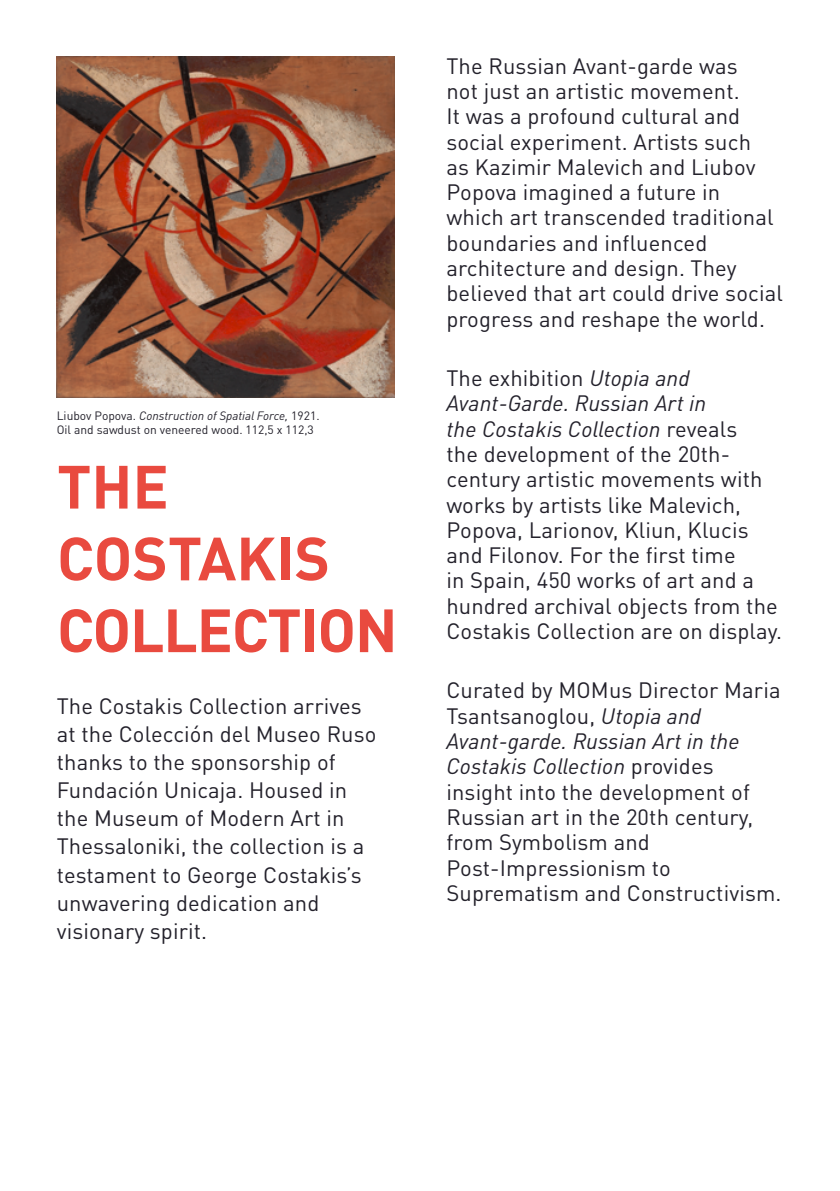
<style>
.page{position:relative;width:840px;height:1191px;background:#fff}
.page>*{position:absolute;margin:0;border:0;box-sizing:border-box;transform-origin:0 0}
.t1{font:700 60px/71.8px "DINOT";letter-spacing:-.02em;color:#e94a3f}
.t2{font:22px/25.2px "DINOT";letter-spacing:.005em;color:#23212b}
.t3{font:12px/13.8px "DINOT";color:#23212b}
.s1{font-style:italic}
</style>
<div class="page">
<img style="left:57px;top:57px;width:337px;height:340px">
<p class="t3" style="left:57px;top:409px;width:264px">Liubov Popova. <span class="s1">Construction of Spatial Force,</span> 1921.<br>Oil and sawdust on veneered wood. 112,5 x 112,3</p>
<h1 class="t1" style="left:57px;top:449px;width:342px">THE<br>COSTAKIS<br>COLLECTION</h1>
<p class="t2" style="left:57px;top:692px;width:321px;line-height:28px">The Costakis Collection arrives at the Colección del Museo Ruso thanks to the sponsorship of<br>Fundación Unicaja. Housed in the Museum of Modern Art in<br>Thessaloniki, the collection is a testament to George Costakis’s unwavering dedication and visionary spirit.</p>
<p class="t2" style="left:446px;top:53px;width:338px">The Russian Avant-garde was<br>not just an artistic movement.<br>It was a profound cultural and social experiment. Artists such<br>as Kazimir Malevich and Liubov<br>Popova imagined a future in which art transcended traditional boundaries and influenced architecture and design. They believed that art could drive social progress and reshape the world.</p>
<p class="t2" style="left:446px;top:365px;width:337px">The exhibition <span class="s1">Utopia and<br>Avant-Garde. Russian Art in<br>the Costakis Collection</span> reveals<br>the development of the 20th&shy;century artistic movements with works by artists like Malevich,<br>Popova, Larionov, Kliun, Klucis and Filonov. For the first time<br>in Spain, 450 works of art and a hundred archival objects from the<br>Costakis Collection are on display.</p>
<p class="t2" style="left:446px;top:677px;width:336px">Curated by MOMus Director Maria<br>Tsantsanoglou, <span class="s1">Utopia and<br>Avant-garde. Russian Art in the<br>Costakis Collection</span> provides insight into the development of<br>Russian art in the 20th century, from Symbolism and<br>Post-Impressionism to<br>Suprematism and Constructivism.</p>
</div>
